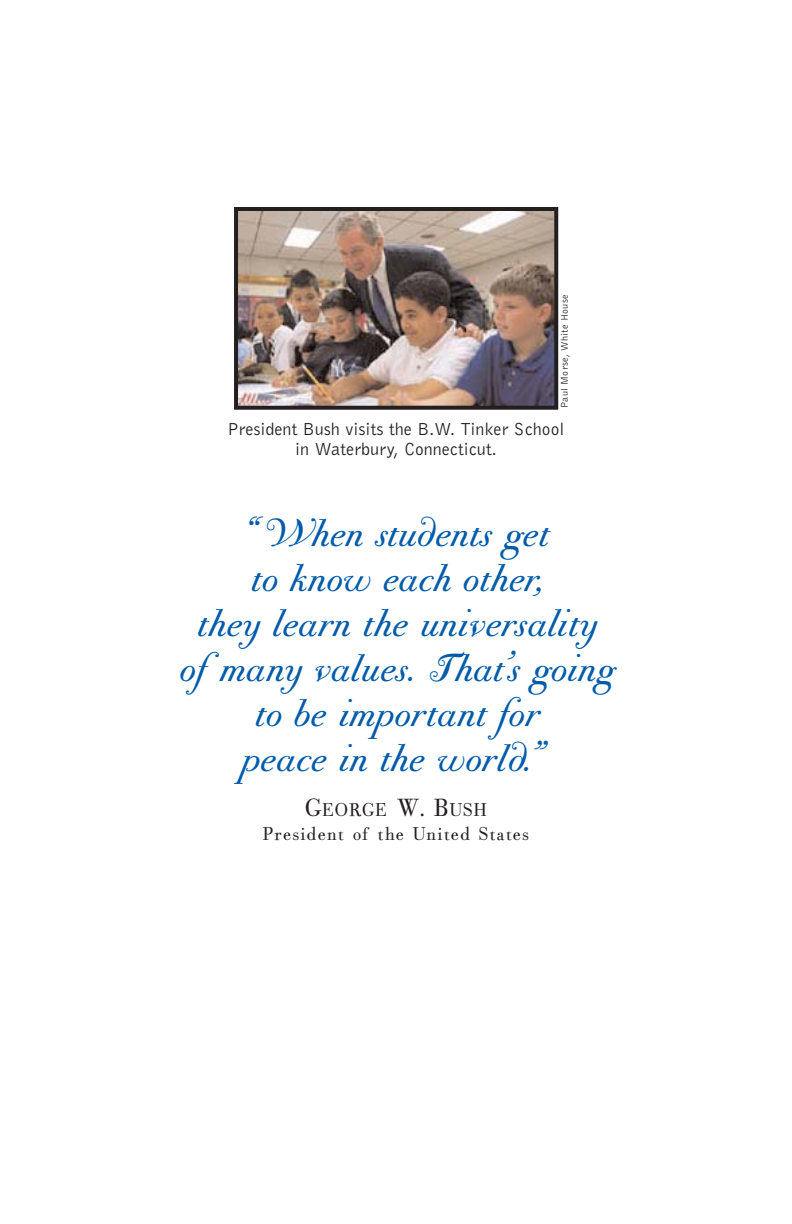
<style>
.page{position:relative;width:792px;height:1224px;background:#fff}
.page>*{position:absolute;margin:0;border:0;box-sizing:border-box;transform-origin:0 0}
.t1{font:36px/45px "Bodoni Classic Chancery";color:#005baa;text-align:center}
.t2{font:18px/20px "Bell Gothic BT";color:#231f1f;text-align:center}
.t3{font:18px/24px "Bodoni Classic Ad Roman";letter-spacing:.085em;color:#231f1f;text-align:center}
.t4{font:10px "Bell Gothic BT";letter-spacing:.03em;color:#231f1f}
.s1{font-size:24px}
</style>
<div class="page">
<img style="left:239px;top:212px;width:314px;height:193px">
<div style="left:234px;top:207px;width:324px;height:203px;border:4px solid #231f1f"></div>
<p class="t4" style="left:559px;top:408px;width:114px;rotate:-90deg">Paul Morse, White House</p>
<p class="t2" style="left:228px;top:419px;width:338px">President Bush visits the B.W. Tinker School in Waterbury, Connecticut.</p>
<p class="t1" style="left:178px;top:511px;width:437px">“When students get<br>to know each other,<br>they learn the universality ofmany values. That’s going to be important for<br>peace in the world.”</p>
<p class="t3" style="left:263px;top:798px;width:267px"><span class="s1">G</span>EORGE <span class="s1">W. B</span>USH<br>President of the United States</p>
</div>
